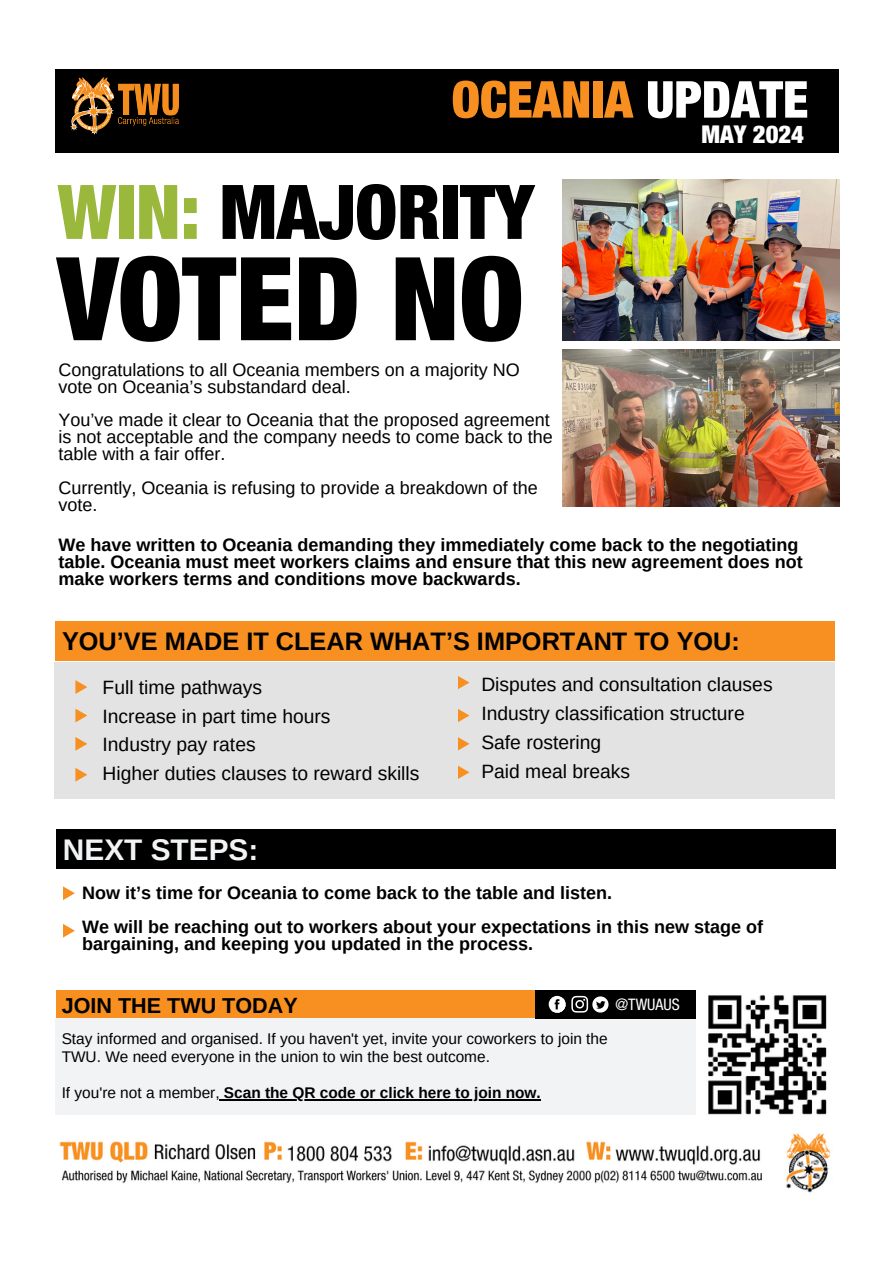
<style>
.page{position:relative;width:894px;height:1264px;background:#fff}
.page>*{position:absolute;margin:0;border:0;box-sizing:border-box;transform-origin:0 0}
.t1{font:900 condensed 115.95px "Helvetica Neue LT Std";color:#000}
.t2{font:900 condensed 75.45px "Helvetica Neue LT Std";color:#000}
.t3{font:900 condensed 50.85px "Helvetica Neue LT Std";color:#f79020}
.t4{font:700 29.85px "Arimo";color:#f1f3f4}
.t5{font:700 25.35px "Arimo";color:#000}
.t6{font:900 condensed 24.6px "Helvetica Neue LT Std";color:#fff}
.t7{font:700 21.6px "Arimo";color:#000}
.t8{font:19.2px "Arimo";color:#000}
.t9{font:700 18px/16.8px "Arimo";color:#000}
.t10{font:18px/16.8px "Arimo";color:#000}
.t11{font:condensed 15.9px "Helvetica Neue LT Std";color:#fff}
.t12{font:15.45px/18px "Arimo";color:#000}
.t13{font:700 15.45px "Arimo";color:#000}
.s1{color:#fff}
.s2{color:#99b83c}
.s3{font-weight:400}
</style>
<div class="page">
<div style="left:55px;top:69px;width:783px;height:83px;background:#000"></div>
<img style="left:70px;top:78px;width:108px;height:57px">
<img style="left:562px;top:179px;width:276px;height:161px">
<div style="left:55px;top:621px;width:779px;height:40px;background:#f79020"></div>
<div style="left:55px;top:662px;width:780px;height:136px;background:#e3e3e3"></div>
<img style="left:562px;top:350px;width:276px;height:156px">
<svg style="left:75px;top:680px;width:12px;height:14px"></svg>
<svg style="left:75px;top:709px;width:12px;height:13px"></svg>
<svg style="left:75px;top:737px;width:12px;height:13px"></svg>
<svg style="left:75px;top:768px;width:12px;height:13px"></svg>
<svg style="left:458px;top:676px;width:11px;height:13px"></svg>
<svg style="left:458px;top:709px;width:11px;height:13px"></svg>
<svg style="left:458px;top:737px;width:11px;height:13px"></svg>
<svg style="left:458px;top:765px;width:11px;height:14px"></svg>
<div style="left:56px;top:829px;width:779px;height:40px;background:#000"></div>
<svg style="left:63px;top:886px;width:12px;height:14px"></svg>
<svg style="left:63px;top:924px;width:12px;height:13px"></svg>
<img style="left:708px;top:995px;width:119px;height:120px">
<div style="left:55px;top:1018px;width:640px;height:96px;background:#f1f3f4"></div>
<div style="left:56px;top:990px;width:485px;height:28px;background:#f79020"></div>
<div style="left:535px;top:990px;width:160px;height:29px;background:#000"></div>
<svg style="left:548px;top:995px;width:17px;height:17px"></svg>
<svg style="left:551px;top:995px;width:57px;height:18px"></svg>
<hr style="left:224px;top:1099px;width:316px;height:1px;background:#000">
<img style="left:59px;top:1133px;width:772px;height:60px">
<h4 class="t3" style="left:451px;top:81px;width:358px">OCEANIA <span class="s1">UPDATE</span></h4>
<h1 class="t6" style="left:701px;top:125px;width:104px">MAY 2024</h1>
<p class="t2" style="left:58px;top:185px;width:478px"><span class="s2">WIN:</span> MAJORITY</p>
<p class="t1" style="left:58px;top:257px;width:467px">VOTED NO</p>
<p class="t10" style="left:58px;top:361px;width:462px">Congratulations to all Oceania members on a majority NO vote on Oceania’s substandard deal.</p>
<p class="t10" style="left:58px;top:412px;width:495px">You’ve made it clear to Oceania that the proposed agreement is not acceptable and the company needs to come back to the table with a fair offer.</p>
<p class="t10" style="left:58px;top:479px;width:480px">Currently, Oceania is refusing to provide a breakdown of the vote.</p>
<p class="t9" style="left:58px;top:536px;width:745px">We have written to Oceania demanding they immediately come back to the negotiating table. Oceania must meet workers claims and ensure that this new agreement does not make workers terms and conditions move backwards.</p>
<p class="t5" style="left:62px;top:627px;width:679px">YOU’VE MADE IT CLEAR WHAT’S IMPORTANT TO YOU:</p>
<p class="t8" style="left:103px;top:676px;width:161px">Full time pathways</p>
<h4 class="t8" style="left:103px;top:705px;width:229px">Increase in part time hours</h4>
<p class="t8" style="left:103px;top:734px;width:154px">Industry pay rates</p>
<p class="t8" style="left:103px;top:763px;width:318px">Higher duties clauses to reward skills</p>
<p class="t8" style="left:481px;top:674px;width:292px">Disputes and consultation clauses</p>
<p class="t8" style="left:481px;top:703px;width:265px">Industry classification structure</p>
<p class="t8" style="left:481px;top:731px;width:121px">Safe rostering</p>
<p class="t8" style="left:481px;top:760px;width:150px">Paid meal breaks</p>
<h3 class="t4" style="left:63px;top:832px;width:197px">NEXT STEPS:</h3>
<p class="t9" style="left:82px;top:884px;width:531px">Now it’s time for Oceania to come back to the table and listen.</p>
<p class="t9" style="left:82px;top:918px;width:682px">We will be reaching out to workers about your expectations in this new stage of bargaining, and keeping you updated in the process.</p>
<p class="t7" style="left:62px;top:993px;width:237px">JOIN THE TWU TODAY</p>
<p class="t12" style="left:62px;top:1029px;width:547px">Stay informed and organised. If you haven't yet, invite your coworkers to join the<br>TWU. We need everyone in the union to win the best outcome.</p>
<h6 class="t13" style="left:62px;top:1083px;width:480px"><span class="s3">If you're not a member,</span> Scan the QR code or click here to join now.</h6>
<p class="t11" style="left:615px;top:998px;width:66px">@TWUAUS</p>
</div>
